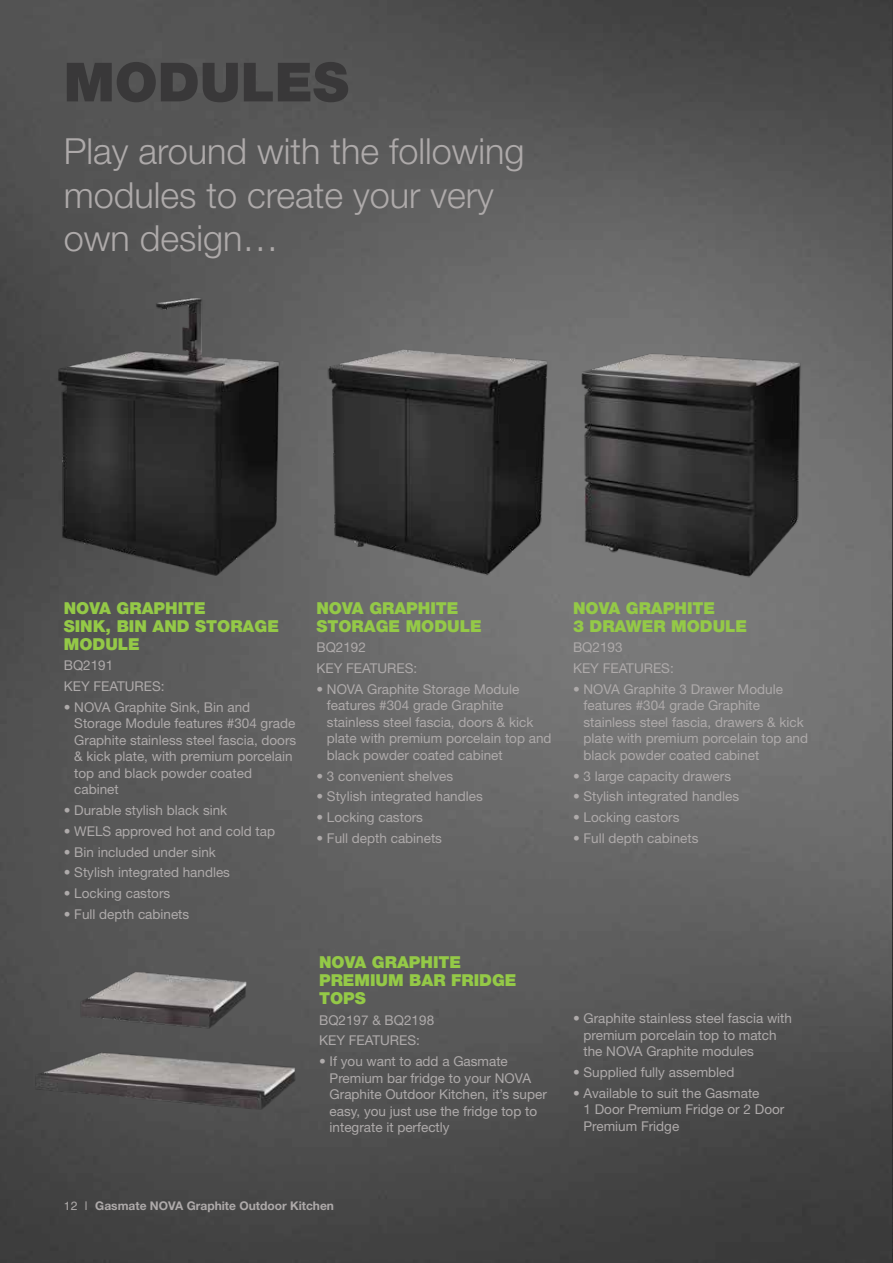
<style>
.page{position:relative;width:893px;height:1263px;background:#fff}
.page>*{position:absolute;margin:0;border:0;box-sizing:border-box;transform-origin:0 0}
.t1{font:900 54px "Helvetica Neue";color:#393839}
.t2{font:300 36px/43.2px "Helvetica Neue";color:#aeaaaa}
.t3{font:900 16.5px/18px "Helvetica Neue";color:#94c947}
.t4{font:13.5px/16.5px "Helvetica Neue";color:#aeaaaa}
.t5{font:700 12px "Helvetica Neue";color:#aeaaaa}
.s1{font-family:"Helvetica";font-weight:400}
</style>
<div class="page">
<img style="left:0;top:0;width:892px;height:1263px">
<hr style="left:892px;top:0;width:1px;height:1263px;background:#393839">
<img style="left:892px;top:602px;width:1px;height:660px">
<img style="left:43px;top:263px;width:247px;height:328px">
<img style="left:318px;top:338px;width:243px;height:249px">
<img style="left:566px;top:335px;width:252px;height:252px">
<img style="left:33px;top:1031px;width:265px;height:92px">
<img style="left:79px;top:965px;width:170px;height:69px">
<h1 class="t1" style="left:64px;top:50px;width:287px">MODULES</h1>
<h2 class="t2" style="left:64px;top:129px;width:462px">Play around with the following modules to create your very own design…</h2>
<p class="t3" style="left:64px;top:599px;width:217px">NOVA GRAPHITE<br>SINK, BIN AND STORAGE<br>MODULE</p>
<p class="t4" style="left:64px;top:655px;width:102px;line-height:20.7px">BQ2191<br>KEY FEATURES:</p>
<p class="t4" style="left:74px;top:699px;width:224px;text-indent:-11px">• NOVA Graphite Sink, Bin and<br>Storage Module features #304 grade<br>Graphite stainless steel fascia, doors &amp; kick plate, with premium porcelain top and black powder coated cabinet</p>
<p class="t4" style="left:64px;top:802px;width:165px">• Durable stylish black sink</p>
<p class="t4" style="left:64px;top:823px;width:213px">• WELS approved hot and cold tap</p>
<p class="t4" style="left:64px;top:843px;width:154px">• Bin included under sink</p>
<p class="t4" style="left:64px;top:864px;width:168px">• Stylish integrated handles</p>
<p class="t4" style="left:64px;top:885px;width:108px">• Locking castors</p>
<p class="t4" style="left:64px;top:906px;width:127px">• Full depth cabinets</p>
<p class="t3" style="left:316px;top:599px;width:167px">NOVA GRAPHITE<br>STORAGE MODULE</p>
<p class="t4" style="left:316px;top:637px;width:102px;line-height:20.7px">BQ2192<br>KEY FEATURES:</p>
<p class="t4" style="left:327px;top:681px;width:226px;text-indent:-11px">• NOVA Graphite Storage Module features #304 grade Graphite stainless steel fascia, doors &amp; kick plate with premium porcelain top and black powder coated cabinet</p>
<p class="t4" style="left:316px;top:767px;width:138px">• 3 convenient shelves</p>
<p class="t4" style="left:316px;top:788px;width:168px">• Stylish integrated handles</p>
<p class="t4" style="left:316px;top:809px;width:108px">• Locking castors</p>
<p class="t4" style="left:316px;top:830px;width:127px">• Full depth cabinets</p>
<p class="t3" style="left:319px;top:953px;width:199px">NOVA GRAPHITE<br>PREMIUM BAR FRIDGE<br>TOPS</p>
<p class="t4" style="left:319px;top:1009px;width:117px;line-height:20.7px">BQ2197 &amp; BQ2198<br>KEY FEATURES:</p>
<p class="t4" style="left:330px;top:1053px;width:219px;text-indent:-11px">• If you want to add a Gasmate<br>Premium bar fridge to your NOVA<br>Graphite Outdoor Kitchen, it’s super easy, you just use the fridge top to integrate it perfectly</p>
<p class="t3" style="left:573px;top:599px;width:176px">NOVA GRAPHITE<br>3 DRAWER MODULE</p>
<p class="t4" style="left:573px;top:637px;width:102px;line-height:20.7px">BQ2193<br>KEY FEATURES:</p>
<p class="t4" style="left:583px;top:681px;width:226px;text-indent:-11px">• NOVA Graphite 3 Drawer Module features #304 grade Graphite stainless steel fascia, drawers &amp; kick plate with premium porcelain top and black powder coated cabinet</p>
<p class="t4" style="left:573px;top:767px;width:160px">• 3 large capacity drawers</p>
<p class="t4" style="left:573px;top:788px;width:168px">• Stylish integrated handles</p>
<p class="t4" style="left:573px;top:809px;width:108px">• Locking castors</p>
<p class="t4" style="left:573px;top:830px;width:127px">• Full depth cabinets</p>
<p class="t4" style="left:583px;top:1010px;width:210px;text-indent:-11px">• Graphite stainless steel fascia with premium porcelain top to match the NOVA Graphite modules</p>
<p class="t4" style="left:573px;top:1064px;width:163px">• Supplied fully assembled</p>
<p class="t4" style="left:583px;top:1084px;width:202px;text-indent:-11px">• Available to suit the Gasmate<br>1 Door Premium Fridge or 2 Door<br>Premium Fridge</p>
<p class="t5" style="left:64px;top:1198px;width:272px"><span class="s1">12 |</span> Gasmate NOVA Graphite Outdoor Kitchen</p>
</div>
